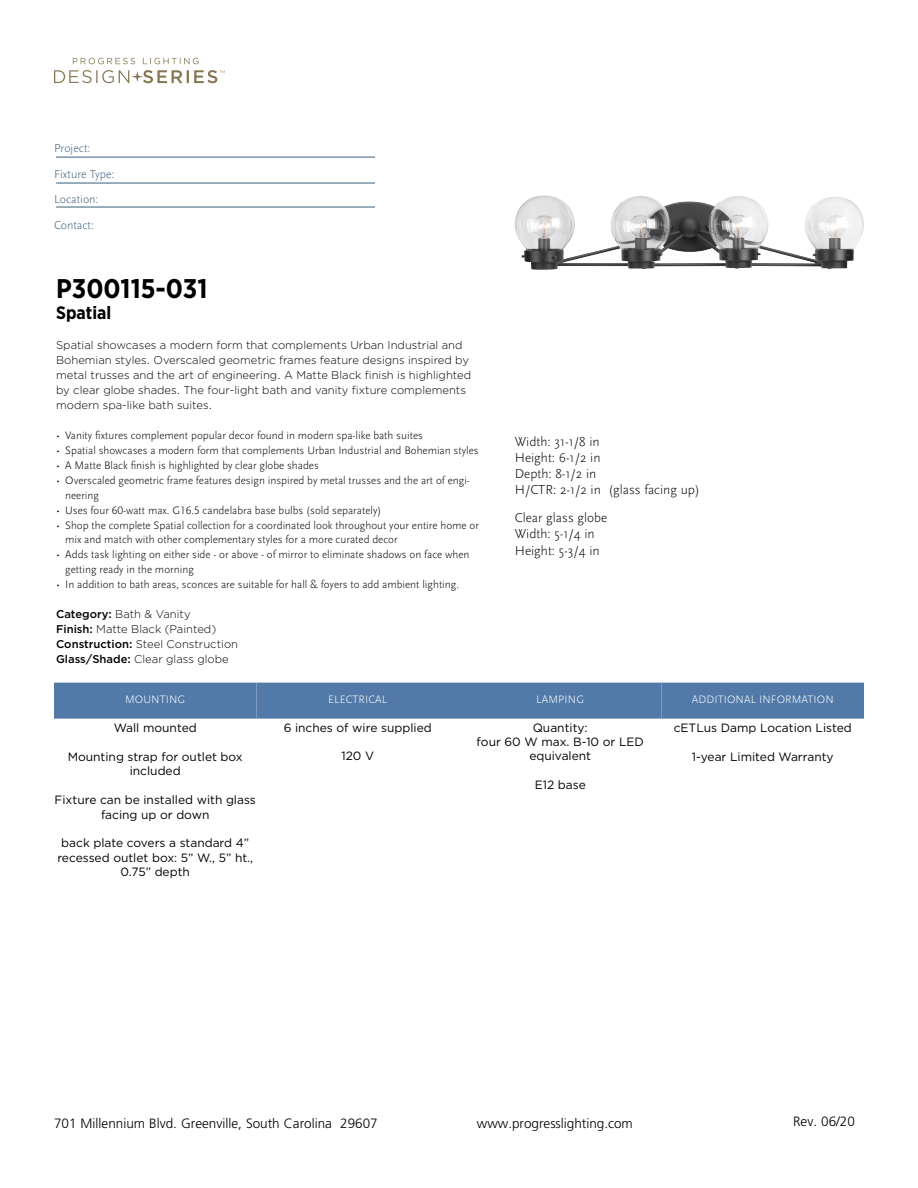
<style>
.page{position:relative;width:918px;height:1188px;background:#fff}
.page>*{position:absolute;margin:0;border:0;box-sizing:border-box;transform-origin:0 0}
.t1{font:700 27px "Gotham Narrow";color:#000}
.t2{font:700 18px "Gotham Narrow";color:#000}
.t3{font:300 13.5px/16.2px "Scala Sans Pro";color:#000}
.t4{font:300 13.5px "Frutiger LT Std";color:#000}
.t5{font:12px/14.4px "Gotham";color:#000;text-align:center}
.t6{font:300 12px/25.5px "Scala Sans Pro";color:#3b5e7b}
.t7{font:300 11.25px/15px "Scala Sans Pro";color:#000}
.t8{font:300 11.25px/15px "Gotham";color:#000}
.t9{font:300 11.25px "Scala Sans Pro";letter-spacing:.01em;color:#fff}
.s1{font-weight:500}
</style>
<div class="page">
<svg style="left:54px;top:58px;width:171px;height:26px"></svg>
<hr style="left:56px;top:157px;width:319px;height:1px;background:#3b5e7b">
<hr style="left:56px;top:183px;width:319px;height:1px;background:#3b5e7b">
<hr style="left:56px;top:207px;width:319px;height:1px;background:#3b5e7b">
<img style="left:515px;top:195px;width:349px;height:75px">
<div style="left:54px;top:683px;width:202px;height:36px;background:#527aa8"></div>
<div style="left:256px;top:683px;width:203px;height:36px;background:#527aa8"></div>
<div style="left:459px;top:683px;width:203px;height:36px;background:#527aa8"></div>
<div style="left:662px;top:683px;width:202px;height:36px;background:#527aa8"></div>
<p class="t6" style="left:54px;top:135px;width:62px">Project:<br>Fixture Type:<br>Location:<br>Contact:</p>
<h1 class="t1" style="left:56px;top:271px;width:153px">P300115-031</h1>
<h2 class="t2" style="left:56px;top:301px;width:57px">Spatial</h2>
<p class="t8" style="left:56px;top:337px;width:417px">Spatial showcases a modern form that complements Urban Industrial and Bohemian styles. Overscaled geometric frames feature designs inspired by metal trusses and the art of engineering. A Matte Black finish is highlighted by clear globe shades. The four-light bath and vanity fixture complements modern spa-like bath suites.</p>
<p class="t7" style="left:56px;top:427px;width:368px">• Vanity fixtures complement popular decor found in modern spa-like bath suites</p>
<p class="t7" style="left:56px;top:442px;width:424px">• Spatial showcases a modern form that complements Urban Industrial and Bohemian styles</p>
<p class="t7" style="left:56px;top:457px;width:264px">• A Matte Black finish is highlighted by clear globe shades</p>
<p class="t7" style="left:65px;top:472px;width:406px;text-indent:-9px">• Overscaled geometric frame features design inspired by metal trusses and the art of engi&shy;neering</p>
<p class="t7" style="left:56px;top:502px;width:327px">• Uses four 60-watt max. G16.5 candelabra base bulbs (sold separately)</p>
<p class="t7" style="left:65px;top:517px;width:415px;text-indent:-9px">• Shop the complete Spatial collection for a coordinated look throughout your entire home or mix and match with other complementary styles for a more curated decor</p>
<p class="t7" style="left:65px;top:547px;width:406px;text-indent:-9px">• Adds task lighting on either side - or above - of mirror to eliminate shadows on face when getting ready in the morning</p>
<p class="t7" style="left:56px;top:577px;width:404px">• In addition to bath areas, sconces are suitable for hall &amp; foyers to add ambient lighting.</p>
<p class="t8" style="left:56px;top:607px;width:183px"><span class="s1">Category:</span> Bath &amp; Vanity<br><span class="s1">Finish:</span> Matte Black (Painted)<br><span class="s1">Construction:</span> Steel Construction<br><span class="s1">Glass/Shade:</span> Clear glass globe</p>
<p class="t3" style="left:515px;top:433px;width:186px">Width: 31-1/8 in<br>Height: 6-1/2 in<br>Depth: 8-1/2 in<br>H/CTR: 2-1/2 in (glass facing up)</p>
<p class="t3" style="left:515px;top:510px;width:94px">Clear glass globe<br>Width: 5-1/4 in<br>Height: 5-3/4 in</p>
<p class="t9" style="left:125px;top:693px;width:62px">MOUNTING</p>
<p class="t5" style="left:114px;top:721px;width:84px">Wall mounted</p>
<p class="t5" style="left:68px;top:749px;width:177px">Mounting strap for outlet box included</p>
<p class="t5" style="left:55px;top:793px;width:203px">Fixture can be installed with glass facing up or down</p>
<p class="t5" style="left:57px;top:836px;width:197px">back plate covers a standard 4” recessed outlet box: 5” W., 5” ht.,<br>0.75” depth</p>
<p class="t9" style="left:328px;top:693px;width:61px">ELECTRICAL</p>
<p class="t5" style="left:284px;top:720px;width:150px">6 inches of wire supplied</p>
<p class="t5" style="left:341px;top:749px;width:34px">120 V</p>
<p class="t9" style="left:536px;top:693px;width:49px">LAMPING</p>
<p class="t5" style="left:477px;top:720px;width:169px">Quantity:<br>four 60 W max. B-10 or LED equivalent</p>
<p class="t5" style="left:535px;top:778px;width:53px">E12 base</p>
<p class="t9" style="left:692px;top:693px;width:143px">ADDITIONAL INFORMATION</p>
<p class="t5" style="left:674px;top:721px;width:180px">cETLus Damp Location Listed</p>
<p class="t5" style="left:692px;top:749px;width:143px">1-year Limited Warranty</p>
<p class="t4" style="left:54px;top:1115px;width:325px">701 Millennium Blvd. Greenville, South Carolina 29607</p>
<p class="t4" style="left:477px;top:1115px;width:158px">www.progresslighting.com</p>
<p class="t4" style="left:793px;top:1114px;width:63px">Rev. 06/20</p>
</div>
